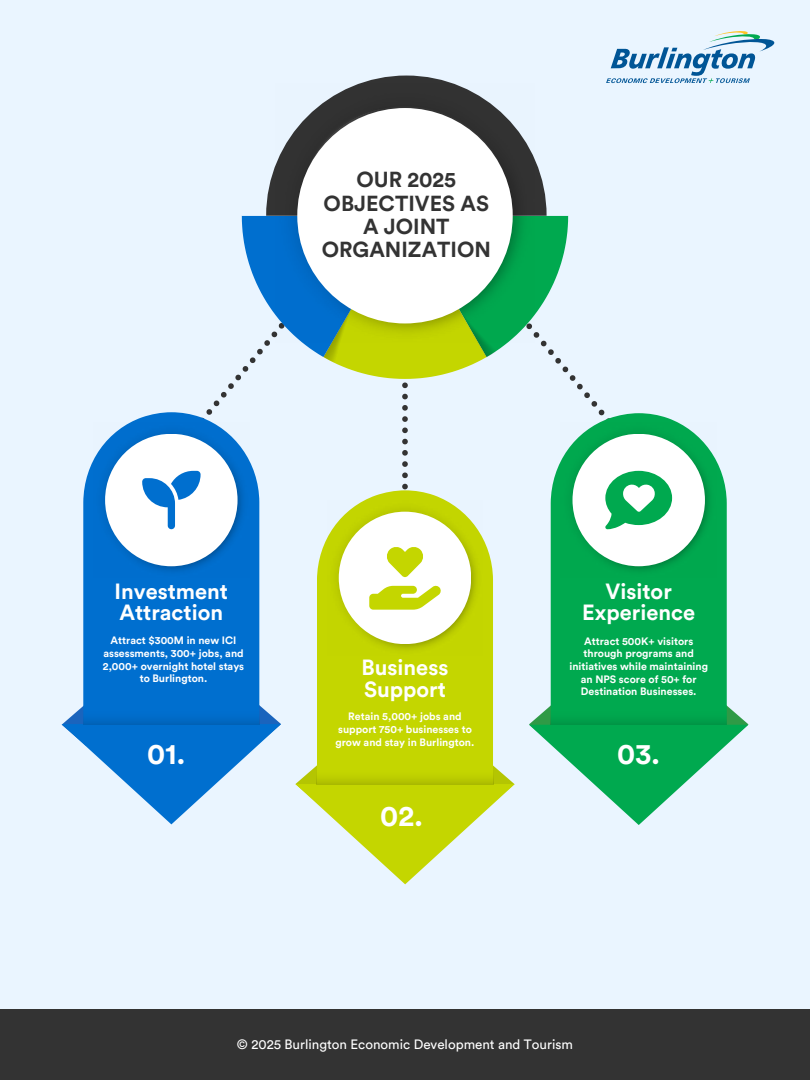
<style>
.page{position:relative;width:810px;height:1080px;background:#eaf5ff}
.page>*{position:absolute;margin:0;border:0;box-sizing:border-box;transform-origin:0 0}
.t1{font:700 29px "Circular Std";color:#fff}
.t2{font:700 21.75px/21.6px "Circular Std";color:#fff}
.t3{font:700 21.5px/23.4px "Circular Std";color:#333;text-align:center}
.t4{font:13.44px "Circular Std";color:#fff}
.t5{font:700 10.62px/12.6px "Circular Std";color:#fff;text-align:center}
</style>
<div class="page">
<div style="left:83px;top:417px;width:176px;height:286px;background:#006fcf"></div>
<div style="left:551px;top:419px;width:176px;height:284px;background:#00a94f"></div>
<svg style="left:529px;top:703px;width:219px;height:122px"></svg>
<div style="left:317px;top:538px;width:176px;height:225px;background:#c4d600"></div>
<svg style="left:295px;top:763px;width:220px;height:121px"></svg>
<svg style="left:266px;top:76px;width:280px;height:140px"></svg>
<img style="left:275px;top:83px;width:260px;height:133px">
<div style="left:297px;top:108px;width:216px;height:215px;background:#fff;border-radius:50%"></div>
<img style="left:93px;top:422px;width:156px;height:156px">
<div style="left:105px;top:434px;width:133px;height:132px;background:#fff;border-radius:50%"></div>
<img style="left:327px;top:529px;width:156px;height:127px">
<div style="left:339px;top:512px;width:132px;height:132px;background:#fff;border-radius:50%"></div>
<img style="left:561px;top:422px;width:156px;height:156px">
<div style="left:573px;top:434px;width:132px;height:132px;background:#fff;border-radius:50%"></div>
<svg style="left:62px;top:703px;width:219px;height:121px"></svg>
<div style="left:0;top:1010px;width:810px;height:70px;background:#333"></div>
<img style="left:83px;top:711px;width:177px;height:14px">
<img style="left:317px;top:771px;width:176px;height:13px">
<img style="left:551px;top:712px;width:176px;height:13px">
<svg style="left:369px;top:547px;width:72px;height:62px"></svg>
<svg style="left:141px;top:216px;width:531px;height:313px"></svg>
<svg style="left:606px;top:31px;width:169px;height:52px"></svg>
<h3 class="t3" style="left:322px;top:167px;width:171px">OUR 2025<br>OBJECTIVES AS<br>A JOINT<br>ORGANIZATION</h3>
<h2 class="t2" style="left:115px;top:580px;width:115px">Investment<br>Attraction</h2>
<h2 class="t2" style="left:582px;top:580px;width:114px;text-align:center">Visitor<br>Experience</h2>
<p class="t5" style="left:103px;top:634px;width:143px">Attract $300M in new ICI assessments, 300+ jobs, and<br>2,000+ overnight hotel stays to Burlington.</p>
<h2 class="t2" style="left:362px;top:656px;width:88px">Business<br>Support</h2>
<p class="t5" style="left:569px;top:634px;width:140px">Attract 500K+ visitors through programs and initiatives while maintaining an NPS score of 50+ for<br>Destination Businesses.</p>
<h1 class="t1" style="left:147px;top:735px;width:40px">01.</h1>
<p class="t5" style="left:335px;top:710px;width:141px">Retain 5,000+ jobs and support 750+ businesses to grow and stay in Burlington.</p>
<h1 class="t1" style="left:617px;top:735px;width:45px">03.</h1>
<h1 class="t1" style="left:380px;top:797px;width:44px">02.</h1>
<p class="t4" style="left:237px;top:1036px;width:338px">© 2025 Burlington Economic Development and Tourism</p>
</div>
